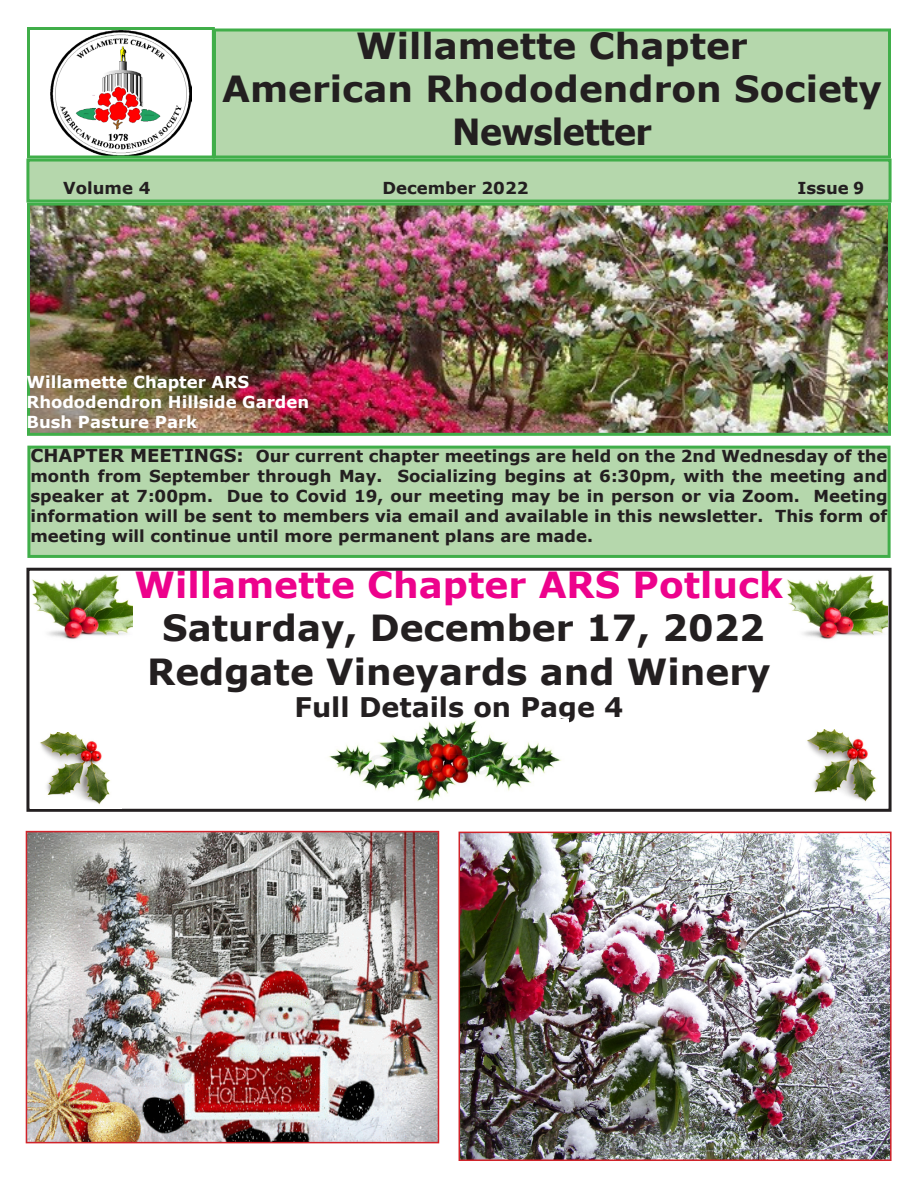
<style>
.page{position:relative;width:918px;height:1188px;background:#fff}
.page>*{position:absolute;margin:0;border:0;box-sizing:border-box;transform-origin:0 0}
.t1{font:700 36px/43.2px "Verdana";color:#231f20;text-align:center}
.t2{font:700 36px "Verdana";color:#ed028c}
.t3{font:700 27px "Verdana";color:#231f20}
.t4{font:700 16.5px/19.8px "Verdana";color:#231f20;text-align:justify}
.t5{font:700 16.5px "Verdana";color:#fff}
.s1{font-family:"Tahoma"}
.s2{font-size:18px}
</style>
<div class="page">
<img style="left:51px;top:31px;width:140px;height:124px">
<div style="left:27px;top:27px;width:188px;height:132px;border:3px solid #40ae49"></div>
<div style="left:214px;top:30px;width:676px;height:127px;background:#b5d7ac"></div>
<div style="left:213px;top:28px;width:678px;height:131px;border:3px solid #40ae49"></div>
<div style="left:28px;top:160px;width:862px;height:41px;background:#b5d7ac"></div>
<div style="left:26px;top:159px;width:866px;height:44px;border:3px solid #40ae49"></div>
<img style="left:31px;top:207px;width:856px;height:225px">
<div style="left:27px;top:203px;width:864px;height:233px;border:3px solid #40ae49"></div>
<div style="left:29px;top:447px;width:860px;height:109px;background:#b5d7ac"></div>
<div style="left:27px;top:446px;width:864px;height:112px;border:3px solid #40ae49"></div>
<div style="left:26px;top:568px;width:866px;height:244px;border:3px solid #231f20"></div>
<img style="left:32px;top:574px;width:101px;height:65px">
<img style="left:30px;top:732px;width:91px;height:77px">
<img style="left:787px;top:574px;width:101px;height:65px">
<img style="left:807px;top:730px;width:70px;height:72px">
<img style="left:329px;top:720px;width:233px;height:81px">
<img style="left:29px;top:834px;width:407px;height:306px">
<div style="left:26px;top:831px;width:413px;height:312px;border:2px solid #d1232a"></div>
<img style="left:462px;top:835px;width:427px;height:323px">
<div style="left:459px;top:832px;width:433px;height:329px;border:2px solid #d1232a"></div>
<p class="t1" style="left:356px;top:24px;width:393px">Willamette Chapter</p>
<p class="t1" style="left:222px;top:67px;width:661px">American Rhododendron Society<br><span class="s1">Newsletter</span></p>
<p class="t4" style="left:63px;top:178px;width:89px">Volume 4</p>
<p class="t4" style="left:382px;top:178px;width:148px">December 2022</p>
<p class="t4" style="left:797px;top:178px;width:68px">Issue <span class="s1">9</span></p>
<p class="t5" style="left:26px;top:370px;width:224px">Willamette Chapter ARS</p>
<p class="t5" style="left:26px;top:390px;width:284px">Rhododendron Hillside Garden</p>
<p class="t5" style="left:26px;top:410px;width:172px">Bush Pasture Park</p>
<p class="t4" style="left:30px;top:446px;width:859px"><span class="s2">CHAPTER MEETINGS:</span> Our current chapter meetings are held on the 2nd Wednesday of the month from September through May. Socializing begins at 6:30pm, with the meeting and speaker at 7:00pm. Due to Covid 19, our meeting may be in person or via Zoom. Meeting information will be sent to members via email and available in this newsletter. This form of meeting will continue until more permanent plans are made.</p>
<p class="t2" style="left:135px;top:560px;width:650px">Willamette Chapter ARS Potluck</p>
<p class="t1" style="left:162px;top:606px;width:604px">Saturday, December 17, 2022</p>
<p class="t1" style="left:147px;top:649px;width:625px">Redgate Vineyards and Winery</p>
<p class="t3" style="left:295px;top:688px;width:330px">Full Details on Page 4</p>
</div>
